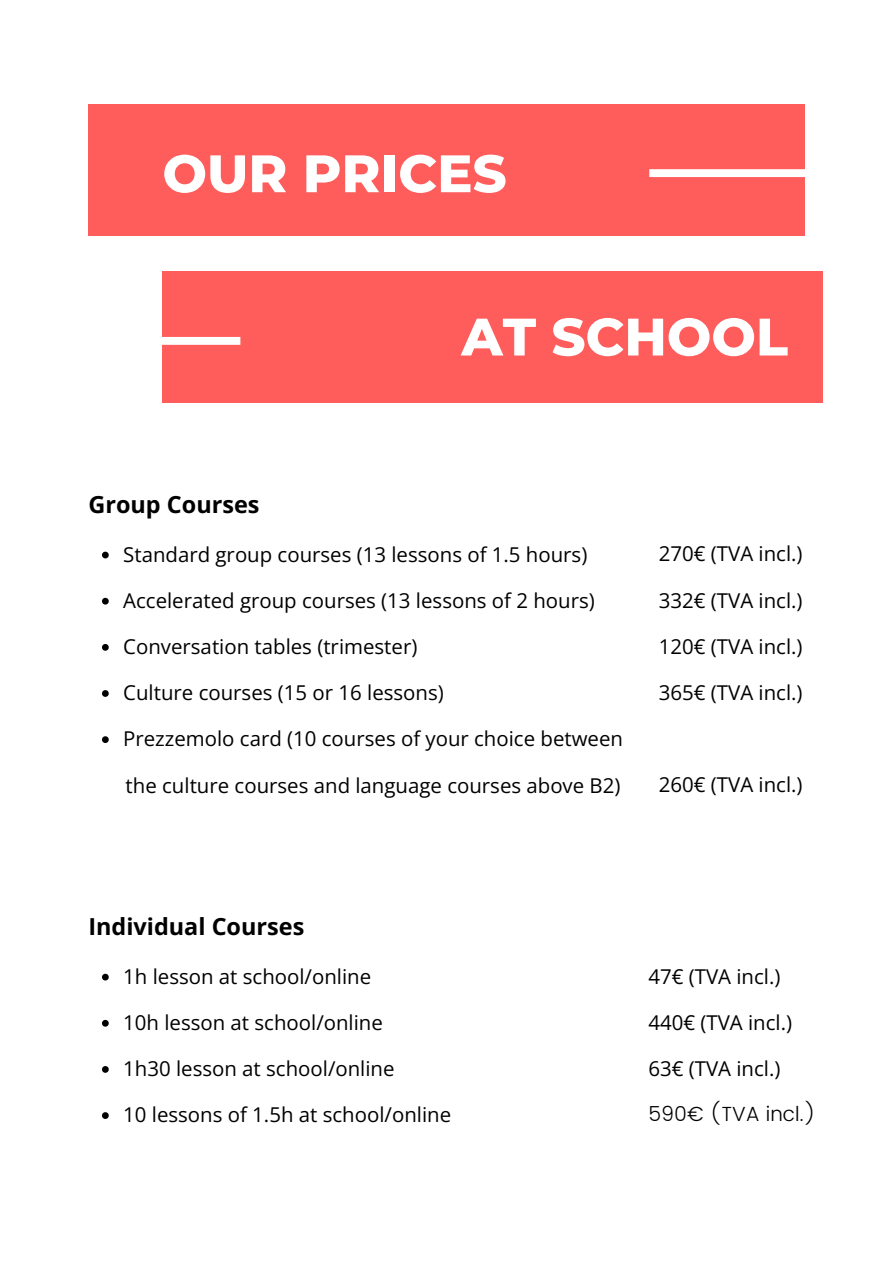
<style>
.page{position:relative;width:894px;height:1264px;background:#fff}
.page>*{position:absolute;margin:0;border:0;box-sizing:border-box;transform-origin:0 0}
.t1{font:800 52.65px "Montserrat";color:#fff}
.t2{font:700 23.4px "Open Sans";color:#000}
.t3{font:20.4px "Open Sans";color:#000}
.t4{font:300 20.4px "Poppins";color:#000}
</style>
<div class="page">
<div style="left:88px;top:104px;width:717px;height:132px;background:#ff5c5c"></div>
<div style="left:649px;top:169px;width:156px;height:8px;background:#fff"></div>
<svg style="left:102px;top:551px;width:7px;height:7px"></svg>
<svg style="left:102px;top:598px;width:7px;height:6px"></svg>
<svg style="left:102px;top:644px;width:7px;height:6px"></svg>
<svg style="left:102px;top:690px;width:7px;height:7px"></svg>
<svg style="left:102px;top:736px;width:7px;height:7px"></svg>
<svg style="left:102px;top:973px;width:7px;height:7px"></svg>
<svg style="left:102px;top:1019px;width:7px;height:7px"></svg>
<svg style="left:102px;top:1066px;width:7px;height:6px"></svg>
<svg style="left:102px;top:1112px;width:7px;height:6px"></svg>
<div style="left:162px;top:271px;width:660px;height:131px;background:#ff5c5c"></div>
<div style="left:84px;top:337px;width:156px;height:8px;background:#fff"></div>
<h1 class="t1" style="left:162px;top:141px;width:345px">OUR PRICES</h1>
<p class="t1" style="left:461px;top:304px;width:328px">AT SCHOOL</p>
<p class="t2" style="left:88px;top:488px;width:172px">Group Courses</p>
<h1 class="t3" style="left:123px;top:540px;width:465px">Standard group courses (13 lessons of 1.5 hours)</h1>
<p class="t3" style="left:123px;top:586px;width:473px">Accelerated group courses (13 lessons of 2 hours)</p>
<h2 class="t3" style="left:123px;top:632px;width:295px">Conversation tables (trimester)</h2>
<p class="t3" style="left:123px;top:678px;width:322px">Culture courses (15 or 16 lessons)</p>
<p class="t3" style="left:123px;top:724px;width:501px">Prezzemolo card (10 courses of your choice between</p>
<p class="t3" style="left:126px;top:770px;width:496px">the culture courses and language courses above B2)</p>
<p class="t3" style="left:658px;top:539px;width:145px">270€ (TVA incl.)</p>
<p class="t3" style="left:658px;top:586px;width:145px">332€ (TVA incl.)</p>
<p class="t3" style="left:658px;top:632px;width:145px">120€ (TVA incl.)</p>
<p class="t3" style="left:658px;top:678px;width:145px">365€ (TVA incl.)</p>
<p class="t3" style="left:658px;top:770px;width:145px">260€ (TVA incl.)</p>
<p class="t2" style="left:88px;top:910px;width:217px">Individual Courses</p>
<p class="t3" style="left:123px;top:962px;width:249px">1h lesson at school/online</p>
<p class="t3" style="left:123px;top:1008px;width:261px">10h lesson at school/online</p>
<h2 class="t3" style="left:123px;top:1054px;width:273px">1h30 lesson at school/online</h2>
<p class="t3" style="left:123px;top:1100px;width:329px">10 lessons of 1.5h at school/online</p>
<p class="t3" style="left:648px;top:962px;width:133px">47€ (TVA incl.)</p>
<p class="t3" style="left:648px;top:1008px;width:145px">440€ (TVA incl.)</p>
<p class="t3" style="left:648px;top:1054px;width:133px">63€ (TVA incl.)</p>
<p class="t4" style="left:648px;top:1102px;width:169px">590€ (TVA incl.)</p>
</div>
